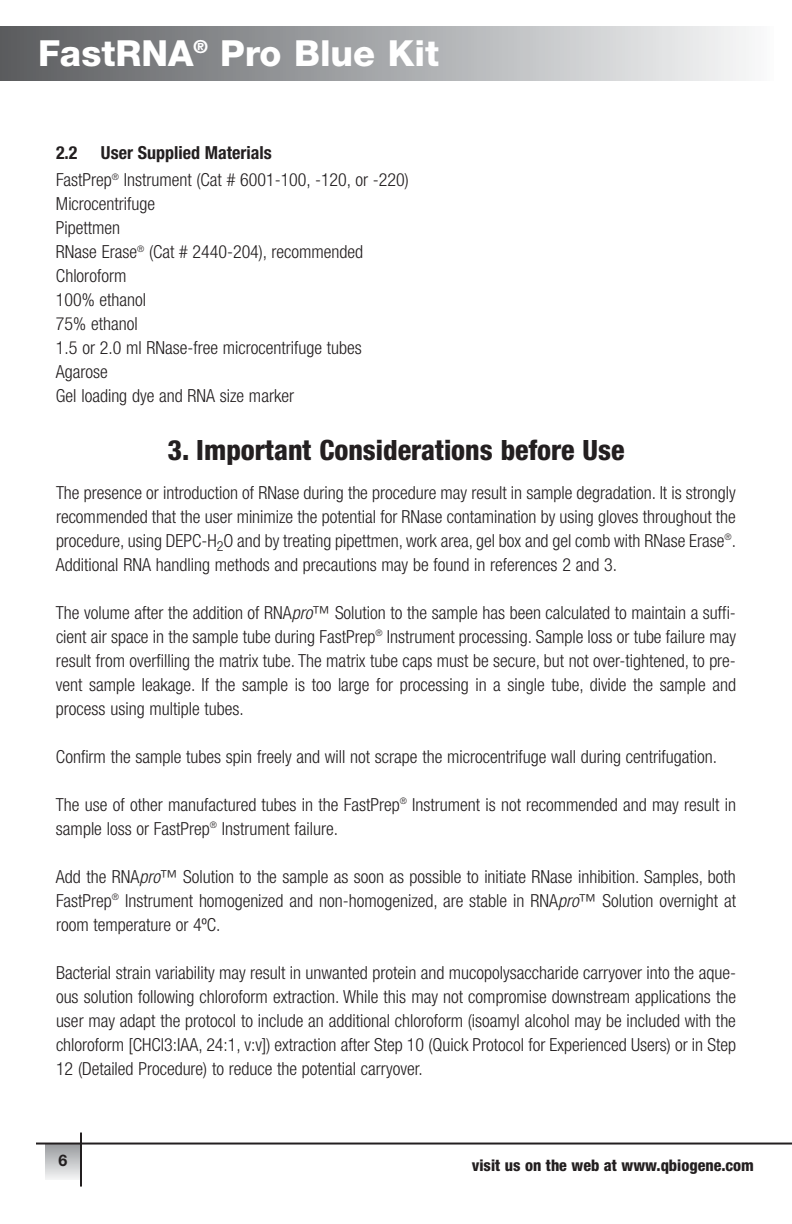
<style>
.page{position:relative;width:792px;height:1224px;background:#fff}
.page>*{position:absolute;margin:0;border:0;box-sizing:border-box;transform-origin:0 0}
.t1{font:800 36px "Helvetica Neue";color:#fff}
.t2{font:800 condensed 28px "Helvetica Neue";color:#231f20}
.t3{font:300 condensed 18px/24px "Helvetica Neue";color:#231f20;text-align:justify}
.t4{font:700 condensed 18px "Helvetica Neue";color:#231f20}
.t5{font:800 condensed 16px "Helvetica Neue";color:#231f20}
.t6{font:700 16px "Helvetica Neue";color:#231f20}
.s1{font-weight:700}
.s2{font-style:italic}
</style>
<div class="page">
<div style="left:45px;top:1144px;width:36px;height:36px;background:linear-gradient(to bottom,#989b9e,#f2f2f3)"></div>
<div style="left:0;top:27px;width:774px;height:54px;background:linear-gradient(to right,#595b5e,#f8f9fa)"></div>
<hr style="left:80px;top:1133px;width:2px;height:54px;background:#231f20">
<hr style="left:36px;top:1143px;width:756px;height:2px;background:#231f20">
<h1 class="t1" style="left:38px;top:40px;width:403px">FastRNA<sup>®</sup> Pro Blue Kit</h1>
<p class="t3" style="left:56px;top:140px;width:354px;line-height:27.6px;text-indent:45px"><span class="s1">User Supplied Materials<br></span>FastPrep<sup>®</sup> Instrument (Cat # 6001-100, -120, or -220)</p>
<p class="t3" style="left:56px;top:194px;width:309px;text-align:left">Microcentrifuge<br>Pipettmen<br>RNase Erase<sup>®</sup> (Cat # 2440-204), recommended<br>Chloroform<br>100% ethanol<br>75% ethanol<br>1.5 or 2.0 ml RNase-free microcentrifuge tubes<br>Agarose<br>Gel loading dye and RNA size marker</p>
<h2 class="t2" style="left:167px;top:440px;width:459px">3. Important Considerations before Use</h2>
<p class="t3" style="left:56px;top:482px;width:682px">The presence or introduction of RNase during the procedure may result in sample degradation. It is strongly recommended that the user minimize the potential for RNase contamination by using gloves throughout the procedure, using DEPC-H<sub>2</sub>O and by treating pipettmen, work area, gel box and gel comb with RNase Erase<sup>®</sup>.<br>Additional RNA handling methods and precautions may be found in references 2 and 3.</p>
<p class="t3" style="left:56px;top:602px;width:682px">The volume after the addition of RNA<span class="s2">pro</span>™ Solution to the sample has been calculated to maintain a suffi&shy;cient air space in the sample tube during FastPrep<sup>®</sup> Instrument processing. Sample loss or tube failure may result from overfilling the matrix tube. The matrix tube caps must be secure, but not over-tightened, to pre&shy;vent sample leakage. If the sample is too large for processing in a single tube, divide the sample and process using multiple tubes.</p>
<p class="t3" style="left:56px;top:746px;width:663px">Confirm the sample tubes spin freely and will not scrape the microcentrifuge wall during centrifugation.</p>
<p class="t3" style="left:56px;top:794px;width:682px">The use of other manufactured tubes in the FastPrep<sup>®</sup> Instrument is not recommended and may result in sample loss or FastPrep<sup>®</sup> Instrument failure.</p>
<p class="t3" style="left:56px;top:866px;width:682px">Add the RNA<span class="s2">pro</span>™ Solution to the sample as soon as possible to initiate RNase inhibition. Samples, both FastPrep<sup>®</sup> Instrument homogenized and non-homogenized, are stable in RNA<span class="s2">pro</span>™ Solution overnight at room temperature or 4ºC.</p>
<p class="t3" style="left:56px;top:962px;width:682px">Bacterial strain variability may result in unwanted protein and mucopolysaccharide carryover into the aque&shy;ous solution following chloroform extraction. While this may not compromise downstream applications the user may adapt the protocol to include an additional chloroform (isoamyl alcohol may be included with the chloroform [CHCl3:IAA, 24:1, v:v]) extraction after Step 10 (Quick Protocol for Experienced Users) or in Step 12 (Detailed Procedure) to reduce the potential carryover.</p>
<p class="t4" style="left:56px;top:146px;width:23px">2.2</p>
<p class="t6" style="left:59px;top:1155px;width:10px">6</p>
<p class="t5" style="left:472px;top:1160px;width:284px">visit us on the web at www.qbiogene.com</p>
</div>
